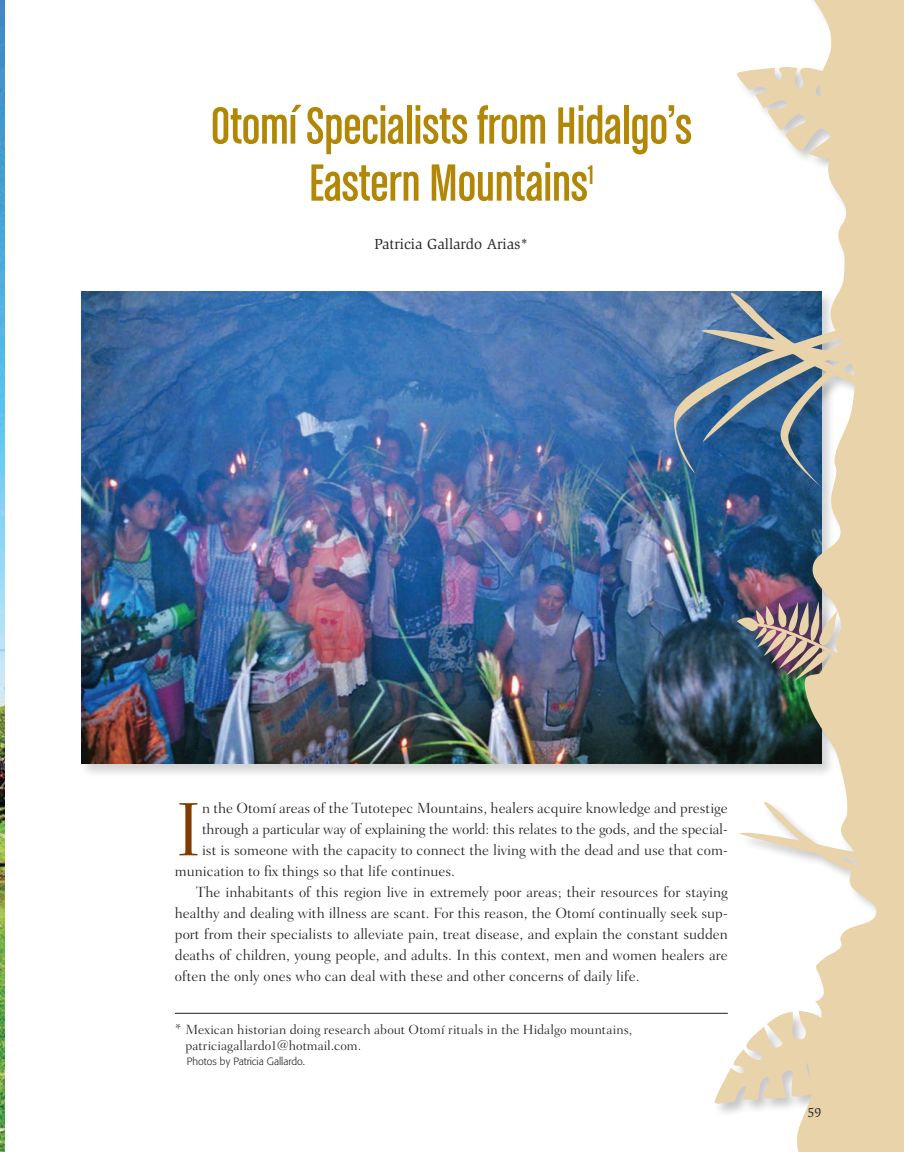
<style>
.page{position:relative;width:904px;height:1152px;background:#fff}
.page>*{position:absolute;margin:0;border:0;box-sizing:border-box;transform-origin:0 0}
.t1{font:300 76.95px "Fairfield LH";color:#7e3c00}
.t2{font:55.5px/57px "Chalet Comprime Cologne Sixty";color:#b28705;text-align:center}
.t3{font:300 15px "Fairfield LH";color:#231f20}
.t4{font:15px "Slimbach";color:#231f20}
.t5{font:300 13.5px/16.5px "Fairfield LH";letter-spacing:.005em;color:#231f20}
.t6{font:13.5px "Slimbach";color:#231f20}
.t7{font:300 10.5px "Formata";color:#231f20}
</style>
<div class="page">
<div style="left:79px;top:290px;width:756px;height:488px;background:#231f20;opacity:.2"></div>
<img style="left:81px;top:292px;width:591px;height:471px">
<div style="left:672px;top:0;width:232px;height:1151px;background:#231f20;opacity:.25"></div>
<svg style="left:796px;top:0;width:108px;height:1151px;fill:#e8d3aa"></svg>
<svg style="left:735px;top:66px;width:144px;height:97px"></svg>
<img style="left:736px;top:601px;width:168px;height:116px">
<svg style="left:713px;top:1010px;width:131px;height:95px"></svg>
<svg style="left:739px;top:799px;width:165px;height:95px"></svg>
<svg style="left:670px;top:289px;width:234px;height:197px;background:#8798a4"></svg>
<img style="left:0;top:4px;width:5px;height:1146px">
<hr style="left:175px;top:1012px;width:553px;height:1px;background:#231f20">
<svg style="left:0;top:0;width:5px;height:4px"></svg>
<svg style="left:897px;top:0;width:7px;height:4px"></svg>
<svg style="left:897px;top:1150px;width:7px;height:2px"></svg>
<h2 class="t2" style="left:211px;top:96px;width:483px">Otomí Specialists from Hidalgo’s<br>Eastern Mountains<sup>1</sup></h2>
<p class="t4" style="left:374px;top:235px;width:156px">Patricia Gallardo Arias*</p>
<h1 class="t1" style="left:175px;top:785px;width:29px">I</h1>
<p class="t3" style="left:202px;top:799px;width:527px">n the Otomí areas of the Tutotepec Mountains, healers acquire knowledge and prestige</p>
<p class="t3" style="left:202px;top:820px;width:527px">through a particular way of explaining the world: this relates to the gods, and the special-</p>
<p class="t3" style="left:202px;top:841px;width:527px">ist is someone with the capacity to connect the living with the dead and use that com-</p>
<p class="t3" style="left:175px;top:862px;width:282px">munication to fix things so that life continues.</p>
<p class="t3" style="left:196px;top:883px;width:533px">The inhabitants of this region live in extremely poor areas; their resources for staying</p>
<p class="t3" style="left:175px;top:904px;width:554px">healthy and dealing with illness are scant. For this reason, the Otomí continually seek sup-</p>
<p class="t3" style="left:175px;top:925px;width:554px">port from their specialists to alleviate pain, treat disease, and explain the constant sudden</p>
<p class="t3" style="left:175px;top:946px;width:554px">deaths of children, young people, and adults. In this context, men and women healers are</p>
<p class="t3" style="left:175px;top:967px;width:466px">often the only ones who can deal with these and other concerns of daily life.</p>
<p class="t5" style="left:185px;top:1020px;width:448px;text-indent:-11px">* Mexican historian doing research about Otomí rituals in the Hidalgo mountains, patriciagallardo1@hotmail.com.</p>
<p class="t7" style="left:187px;top:1054px;width:120px">Photos by Patricia Gallardo.</p>
<p class="t6" style="left:807px;top:1104px;width:15px">59</p>
</div>
